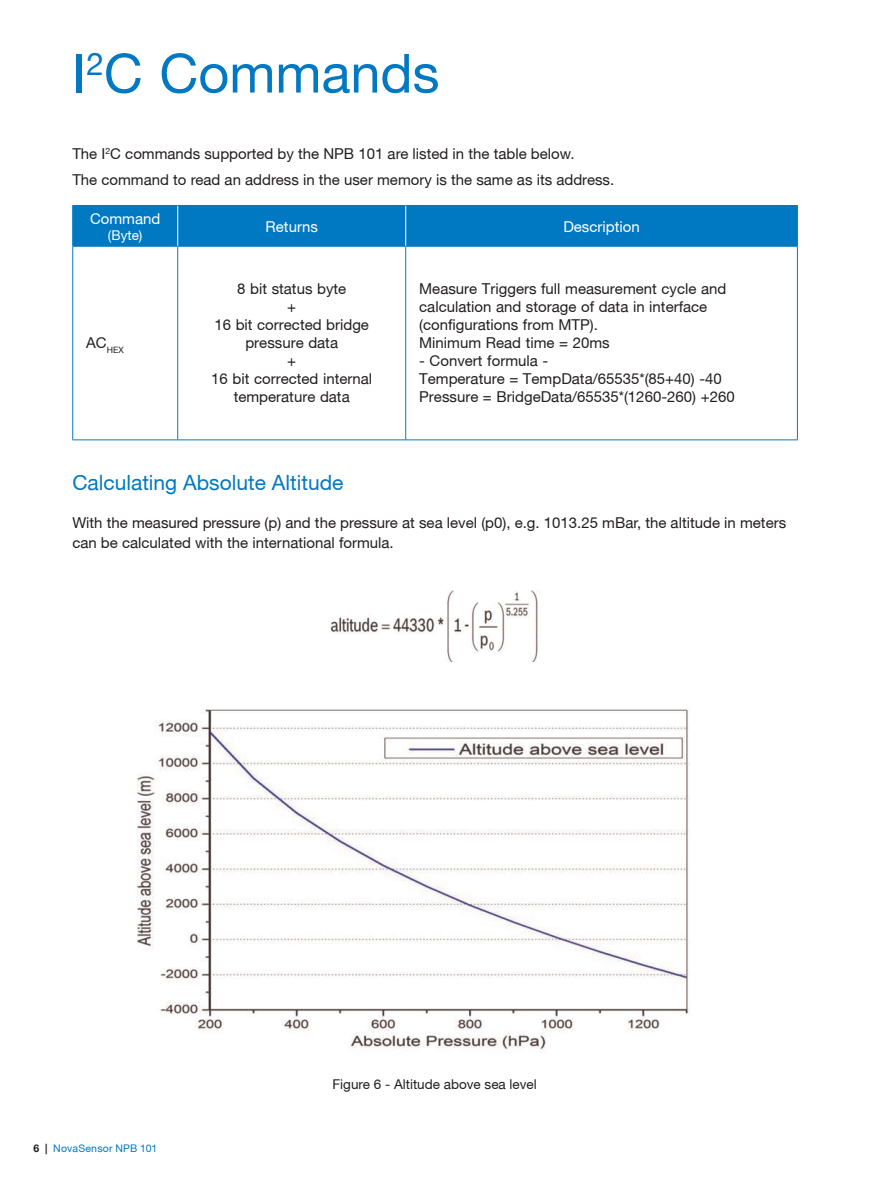
<style>
.page{position:relative;width:891px;height:1188px;background:#fff}
.page>*{position:absolute;margin:0;border:0;box-sizing:border-box;transform-origin:0 0}
.t1{font:54px "Helvetica Neue";color:#0079c2}
.t2{font:21px "Helvetica Neue";color:#0079c2}
.t3{font:15px/18px "Helvetica Neue";color:#231f20}
.t4{font:15px "Helvetica Neue";color:#fff}
.t5{font:13.5px "Helvetica Neue";color:#231f20}
.t6{font:13.5px "Helvetica Neue";color:#fff}
.t7{font:10.5px "Helvetica Neue";letter-spacing:.02em;color:#0079c2}
.t8{font:8.7px "Helvetica Neue";color:#231f20}
.s1{font-weight:700;color:#231f20}
</style>
<div class="page">
<div style="left:73px;top:206px;width:724px;height:40px;background:#0079c2"></div>
<hr style="left:72px;top:247px;width:1px;height:193px;background:#0079c2">
<hr style="left:177px;top:247px;width:1px;height:193px;background:#0079c2">
<hr style="left:405px;top:247px;width:1px;height:193px;background:#0079c2">
<hr style="left:797px;top:247px;width:1px;height:193px;background:#0079c2">
<hr style="left:72px;top:440px;width:106px;height:1px;background:#0079c2">
<hr style="left:178px;top:440px;width:228px;height:1px;background:#0079c2">
<hr style="left:406px;top:440px;width:392px;height:1px;background:#0079c2">
<hr style="left:72px;top:205px;width:106px;height:1px;background:#0079c2">
<hr style="left:72px;top:206px;width:1px;height:40px;background:#0079c2">
<hr style="left:178px;top:205px;width:228px;height:1px;background:#0079c2">
<hr style="left:406px;top:205px;width:392px;height:1px;background:#0079c2">
<hr style="left:797px;top:206px;width:1px;height:40px;background:#0079c2">
<hr style="left:72px;top:246px;width:106px;height:1px;background:#0079c2">
<hr style="left:178px;top:246px;width:228px;height:1px;background:#0079c2">
<hr style="left:406px;top:246px;width:392px;height:1px;background:#0079c2">
<hr style="left:177px;top:206px;width:1px;height:40px;background:#fff">
<hr style="left:405px;top:206px;width:1px;height:40px;background:#fff">
<img style="left:330px;top:590px;width:208px;height:72px">
<img style="left:137px;top:709px;width:552px;height:342px">
<h1 class="t1" style="left:72px;top:41px;width:369px">I<sup>2</sup>C Commands</h1>
<p class="t3" style="left:72px;top:141px;width:543px;line-height:26.2px">The I<sup>2</sup>C commands supported by the NPB 101 are listed in the table below.<br>The command to read an address in the user memory is the same as its address.</p>
<p class="t4" style="left:90px;top:209px;width:72px">Command</p>
<p class="t6" style="left:108px;top:227px;width:36px">(Byte)</p>
<p class="t4" style="left:266px;top:217px;width:54px">Returns</p>
<p class="t4" style="left:563px;top:217px;width:78px">Description</p>
<p class="t8" style="left:86px;top:345px;width:39px"><sup>AC</sup>HEX</p>
<p class="t3" style="left:211px;top:280px;width:163px;text-align:center">8 bit status byte<br>+<br>16 bit corrected bridge pressure data<br>+<br>16 bit corrected internal temperature data</p>
<p class="t3" style="left:419px;top:280px;width:309px">Measure Triggers full measurement cycle and calculation and storage of data in interface (configurations from MTP).<br>Minimum Read time = 20ms</p>
<p class="t3" style="left:419px;top:352px;width:317px">- Convert formula -<br>Temperature = TempData/65535*(85+40) -40<br>Pressure = BridgeData/65535*(1260-260) +260</p>
<h2 class="t2" style="left:72px;top:471px;width:273px">Calculating Absolute Altitude</h2>
<p class="t3" style="left:72px;top:513px;width:715px;line-height:19.5px">With the measured pressure (p) and the pressure at sea level (p0), e.g. 1013.25 mBar, the altitude in meters can be calculated with the international formula.</p>
<p class="t7" style="left:33px;top:1142px;width:125px"><span class="s1">6 |</span> NovaSensor NPB 101</p>
<p class="t5" style="left:333px;top:1076px;width:206px">Figure 6 - Altitude above sea level</p>
</div>
